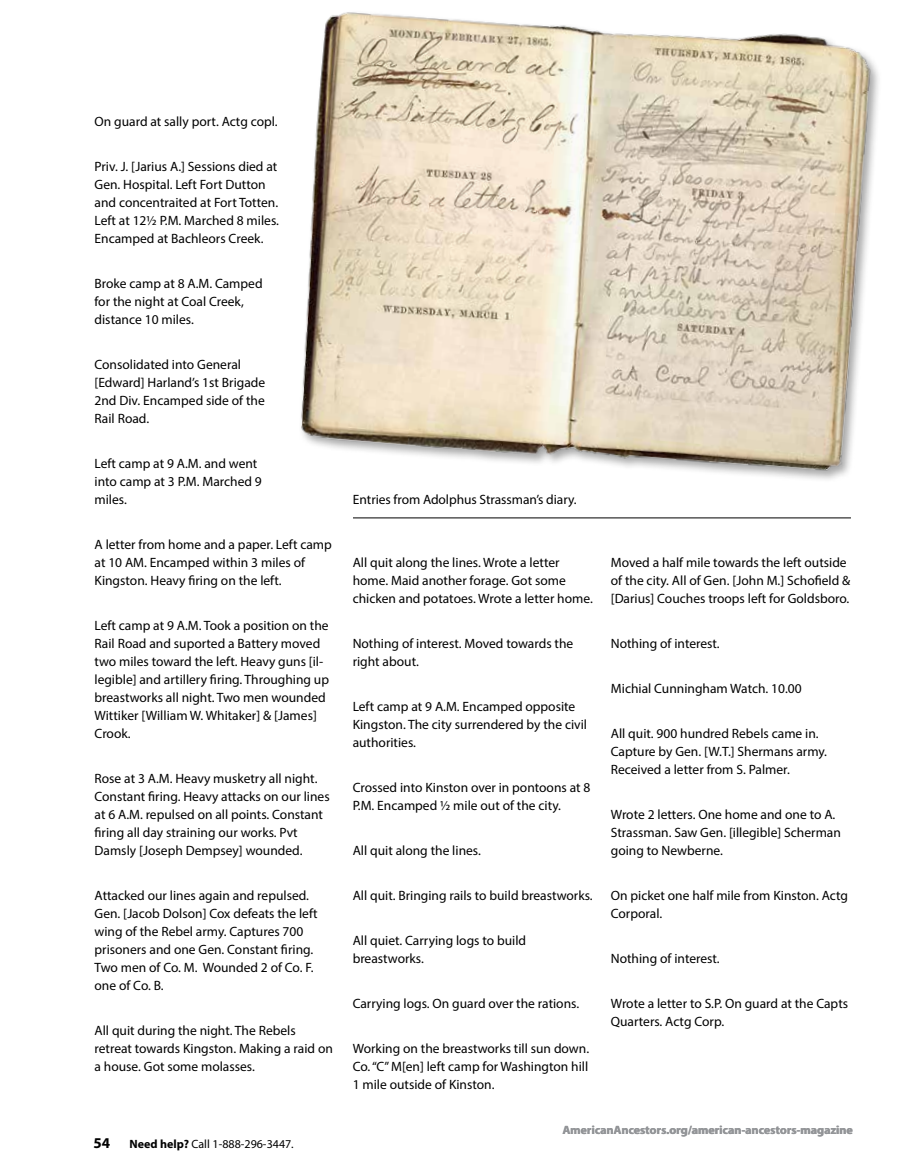
<style>
.page{position:relative;width:905px;height:1175px;background:#fff}
.page>*{position:absolute;margin:0;border:0;box-sizing:border-box;transform-origin:0 0}
.t1{font:700 15px "Myriad Pro";color:#000}
.t2{font:13.5px/18px "Myriad Pro";color:#000}
.t3{font:700 12px "Myriad Pro";color:#939598}
.t4{font:12px "Myriad Pro";color:#000}
.s1{font-weight:700}
</style>
<div class="page">
<img style="left:301px;top:12px;width:578px;height:468px">
<hr style="left:353px;top:517px;width:497px;height:1px;background:#000">
<p class="t2" style="left:94px;top:112px;width:185px">On guard at sally port. Actg copl.</p>
<p class="t2" style="left:94px;top:157px;width:186px">Priv. J. [Jarius A.] Sessions died at<br>Gen. Hospital. Left Fort Dutton and concentraited at Fort Totten.<br>Left at 12½ P.M. Marched 8 miles.<br>Encamped at Bachleors Creek.</p>
<p class="t2" style="left:94px;top:274px;width:170px">Broke camp at 8 A.M. Camped for the night at Coal Creek, distance 10 miles.</p>
<p class="t2" style="left:94px;top:355px;width:172px">Consolidated into General [Edward] Harland’s 1st Brigade<br>2nd Div. Encamped side of the<br>Rail Road.</p>
<p class="t2" style="left:94px;top:454px;width:169px">Left camp at 9 A.M. and went into camp at 3 P.M. Marched 9 miles.</p>
<p class="t2" style="left:94px;top:535px;width:239px">A letter from home and a paper. Left camp at 10 AM. Encamped within 3 miles of<br>Kingston. Heavy firing on the left.</p>
<p class="t2" style="left:94px;top:616px;width:236px">Left camp at 9 A.M. Took a position on the Rail Road and suported a Battery moved two miles toward the left. Heavy guns [il&shy;legible] and artillery firing. Throughing up breastworks all night. Two men wounded Wittiker [William W. Whitaker] &amp; [James] Crook.</p>
<p class="t2" style="left:94px;top:769px;width:237px">Rose at 3 A.M. Heavy musketry all night.<br>Constant firing. Heavy attacks on our lines at 6 A.M. repulsed on all points. Constant firing all day straining our works. Pvt Damsly [Joseph Dempsey] wounded.</p>
<p class="t2" style="left:94px;top:886px;width:224px">Attacked our lines again and repulsed.<br>Gen. [Jacob Dolson] Cox defeats the left wing of the Rebel army. Captures 700 prisoners and one Gen. Constant firing.<br>Two men of Co. M. Wounded 2 of Co. F. one of Co. B.</p>
<p class="t2" style="left:94px;top:1021px;width:240px">All quit during the night. The Rebels retreat towards Kingston. Making a raid on a house. Got some molasses.</p>
<p class="t1" style="left:93px;top:1133px;width:18px">54</p>
<p class="t4" style="left:129px;top:1136px;width:166px"><span class="s1">Need help?</span> Call 1-888-296-3447.</p>
<p class="t2" style="left:353px;top:490px;width:225px">Entries from Adolphus Strassman’s diary.</p>
<p class="t2" style="left:352px;top:553px;width:241px">All quit along the lines. Wrote a letter home. Maid another forage. Got some chicken and potatoes. Wrote a letter home.</p>
<p class="t2" style="left:352px;top:634px;width:222px">Nothing of interest. Moved towards the right about.</p>
<p class="t2" style="left:352px;top:697px;width:236px">Left camp at 9 A.M. Encamped opposite<br>Kingston. The city surrendered by the civil authorities.</p>
<p class="t2" style="left:352px;top:778px;width:239px">Crossed into Kinston over in pontoons at 8<br>P.M. Encamped ½ mile out of the city.</p>
<p class="t2" style="left:352px;top:841px;width:130px">All quit along the lines.</p>
<p class="t2" style="left:352px;top:886px;width:241px">All quit. Bringing rails to build breastworks.</p>
<p class="t2" style="left:352px;top:931px;width:175px">All quiet. Carrying logs to build breastworks.</p>
<p class="t2" style="left:352px;top:994px;width:228px">Carrying logs. On guard over the rations.</p>
<p class="t2" style="left:352px;top:1039px;width:238px;text-align:justify">Working on the breastworks till sun down.<br>Co. “C” M[en] left camp for Washington hill 1 mile outside of Kinston.</p>
<p class="t2" style="left:610px;top:553px;width:241px">Moved a half mile towards the left outside of the city. All of Gen. [John M.] Schofield &amp; [Darius] Couches troops left for Goldsboro.</p>
<p class="t2" style="left:610px;top:634px;width:110px">Nothing of interest.</p>
<p class="t2" style="left:610px;top:679px;width:192px">Michial Cunningham Watch. 10.00</p>
<p class="t2" style="left:610px;top:724px;width:218px">All quit. 900 hundred Rebels came in.<br>Capture by Gen. [W.T.] Shermans army.<br>Received a letter from S. Palmer.</p>
<p class="t2" style="left:610px;top:805px;width:231px">Wrote 2 letters. One home and one to A.<br>Strassman. Saw Gen. [illegible] Scherman going to Newberne.</p>
<p class="t2" style="left:610px;top:886px;width:239px">On picket one half mile from Kinston. Actg<br>Corporal.</p>
<p class="t2" style="left:610px;top:949px;width:110px">Nothing of interest.</p>
<p class="t2" style="left:610px;top:994px;width:239px">Wrote a letter to S.P. On guard at the Capts<br>Quarters. Actg Corp.</p>
<p class="t3" style="left:562px;top:1122px;width:292px">AmericanAncestors.org/american-ancestors-magazine</p>
</div>
